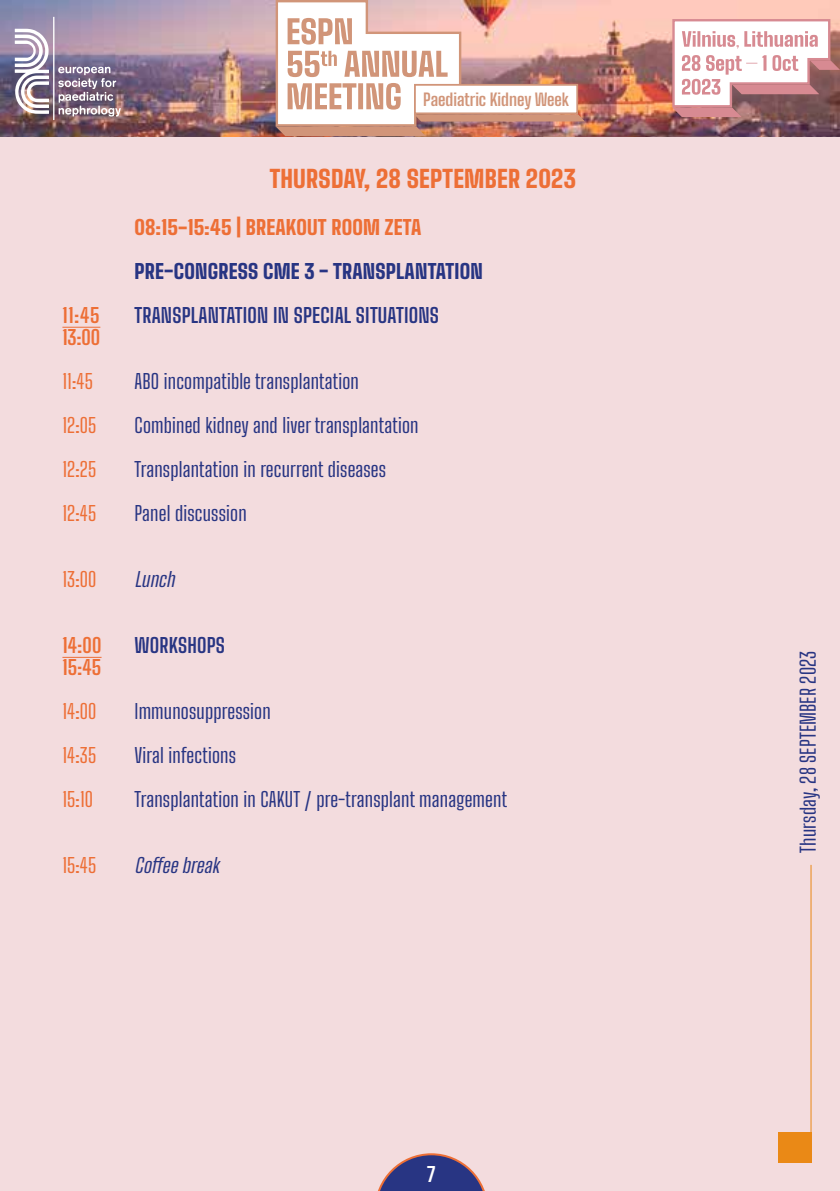
<style>
.page{position:relative;width:840px;height:1191px;background:#fff}
.page>*{position:absolute;margin:0;border:0;box-sizing:border-box;transform-origin:0 0}
.t1{font:900 24px "Big Shoulders Text";letter-spacing:.01em;color:#ed6f36}
.t2{font:20px "Big Shoulders Text";letter-spacing:.01em;color:#283583}
.t3{font:20px "Big Shoulders Text";letter-spacing:.01em;color:#ed6f36}
.t4{font:700 20px "Big Shoulders Text";letter-spacing:.01em;color:#283583}
.t5{font:900 20px "Big Shoulders Text";letter-spacing:.01em;color:#283583}
.t6{font:900 20px "Big Shoulders Text";letter-spacing:.01em;color:#ed6f36}
.t7{font:700 20px "Big Shoulders Text";letter-spacing:.01em;color:#ed6f36}
.t8{font:italic 20px "Big Shoulders Text";color:#283583}
.t9{font:700 20px "Big Shoulders Text";color:#fff}
.t10{font:700 16.8px "Big Shoulders Text";color:#d19579}
</style>
<div class="page">
<div style="left:0;top:137px;width:839px;height:1054px;background:#f3dcde"></div>
<img style="left:0;top:0;width:839px;height:136px">
<img style="left:15px;top:17px;width:106px;height:103px">
<svg style="left:670px;top:18px;width:169px;height:99px"></svg>
<svg style="left:378px;top:1153px;width:107px;height:38px"></svg>
<svg style="left:274px;top:0;width:310px;height:136px"></svg>
<hr style="left:62px;top:327px;width:38px;height:1px;background:#ed6f36">
<hr style="left:62px;top:657px;width:39px;height:1px;background:#ed6f36">
<hr style="left:810px;top:865px;width:1px;height:297px;background:#ea8916">
<div style="left:777px;top:1132px;width:34px;height:30px;background:#ea8916"></div>
<p class="t10" style="left:423px;top:86px;width:147px">Paediatric Kidney Week</p>
<p class="t1" style="left:269px;top:159px;width:307px">THURSDAY, 28 SEPTEMBER 2023</p>
<p class="t6" style="left:134px;top:211px;width:288px">08:15-15:45 | BREAKOUT ROOM ZETA</p>
<p class="t5" style="left:134px;top:255px;width:350px">PRE-CONGRESS CME 3 - TRANSPLANTATION</p>
<p class="t7" style="left:62px;top:299px;width:39px">11:45</p>
<p class="t4" style="left:134px;top:299px;width:306px">TRANSPLANTATION IN SPECIAL SITUATIONS</p>
<p class="t7" style="left:62px;top:321px;width:39px">13:00</p>
<p class="t3" style="left:62px;top:366px;width:32px">11:45</p>
<p class="t2" style="left:134px;top:366px;width:226px">ABO incompatible transplantation</p>
<p class="t3" style="left:62px;top:410px;width:35px">12:05</p>
<p class="t2" style="left:134px;top:410px;width:285px">Combined kidney and liver transplantation</p>
<p class="t3" style="left:62px;top:454px;width:35px">12:25</p>
<p class="t2" style="left:134px;top:454px;width:253px">Transplantation in recurrent diseases</p>
<p class="t3" style="left:62px;top:498px;width:35px">12:45</p>
<p class="t2" style="left:134px;top:498px;width:114px">Panel discussion</p>
<p class="t3" style="left:62px;top:564px;width:35px">13:00</p>
<p class="t8" style="left:134px;top:564px;width:47px">Lunch</p>
<p class="t7" style="left:62px;top:629px;width:40px">14:00</p>
<p class="t4" style="left:134px;top:629px;width:92px">WORKSHOPS</p>
<p class="t7" style="left:62px;top:651px;width:40px">15:45</p>
<p class="t3" style="left:62px;top:696px;width:36px">14:00</p>
<p class="t2" style="left:134px;top:696px;width:138px">Immunosuppression</p>
<p class="t3" style="left:62px;top:740px;width:35px">14:35</p>
<p class="t2" style="left:134px;top:740px;width:103px">Viral infections</p>
<p class="t3" style="left:62px;top:784px;width:32px">15:10</p>
<p class="t2" style="left:134px;top:784px;width:374px">Transplantation in CAKUT / pre-transplant management</p>
<p class="t3" style="left:62px;top:850px;width:35px">15:45</p>
<p class="t8" style="left:134px;top:850px;width:92px">Coffee break</p>
<p class="t9" style="left:427px;top:1158px;width:10px">7</p>
<p class="t2" style="left:792px;top:852px;width:203px;rotate:-90deg">Thursday, 28 SEPTEMBER 2023</p>
</div>
